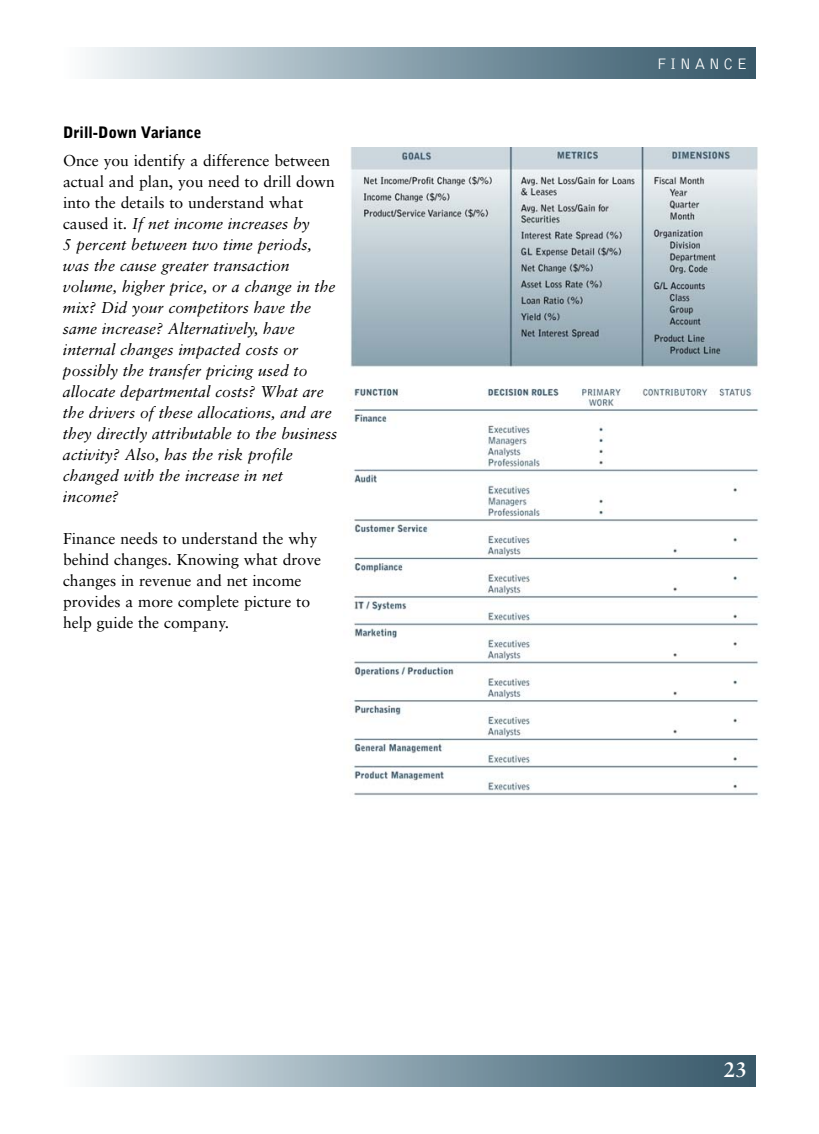
<style>
.page{position:relative;width:819px;height:1134px;background:#fff}
.page>*{position:absolute;margin:0;border:0;box-sizing:border-box;transform-origin:0 0}
.t1{font:700 21px "Sabon";color:#fff}
.t2{font:italic 15.75px/21px "Sabon";color:#000}
.t3{font:15.75px/21px "Sabon";color:#000}
.t4{font:900 15.75px "Bell Gothic";color:#000}
.t5{font:300 15.75px "Bell Gothic";letter-spacing:.22em;color:#fff}
.s1{font-style:normal}
</style>
<div class="page">
<img style="left:91px;top:47px;width:665px;height:32px">
<img style="left:91px;top:1055px;width:665px;height:32px">
<img style="left:350px;top:147px;width:410px;height:650px">
<p class="t4" style="left:63px;top:126px;width:140px">Drill-Down Variance</p>
<p class="t2" style="left:63px;top:151px;width:276px"><span class="s1">Once you identify a difference between actual and plan, you need to drill down into the details to understand what caused it.</span> If net income increases by<br>5 percent between two time periods, was the cause greater transaction volume, higher price, or a change in the mix? Did your competitors have the same increase? Alternatively, have internal changes impacted costs or possibly the transfer pricing used to allocate departmental costs? What are the drivers of these allocations, and are they directly attributable to the business activity? Also, has the risk profile changed with the increase in net income?</p>
<p class="t3" style="left:63px;top:529px;width:260px">Finance needs to understand the why behind changes. Knowing what drove changes in revenue and net income provides a more complete picture to help guide the company.</p>
<p class="t5" style="left:657px;top:58px;width:92px">FINANCE</p>
<h1 class="t1" style="left:724px;top:1061px;width:25px">23</h1>
</div>
